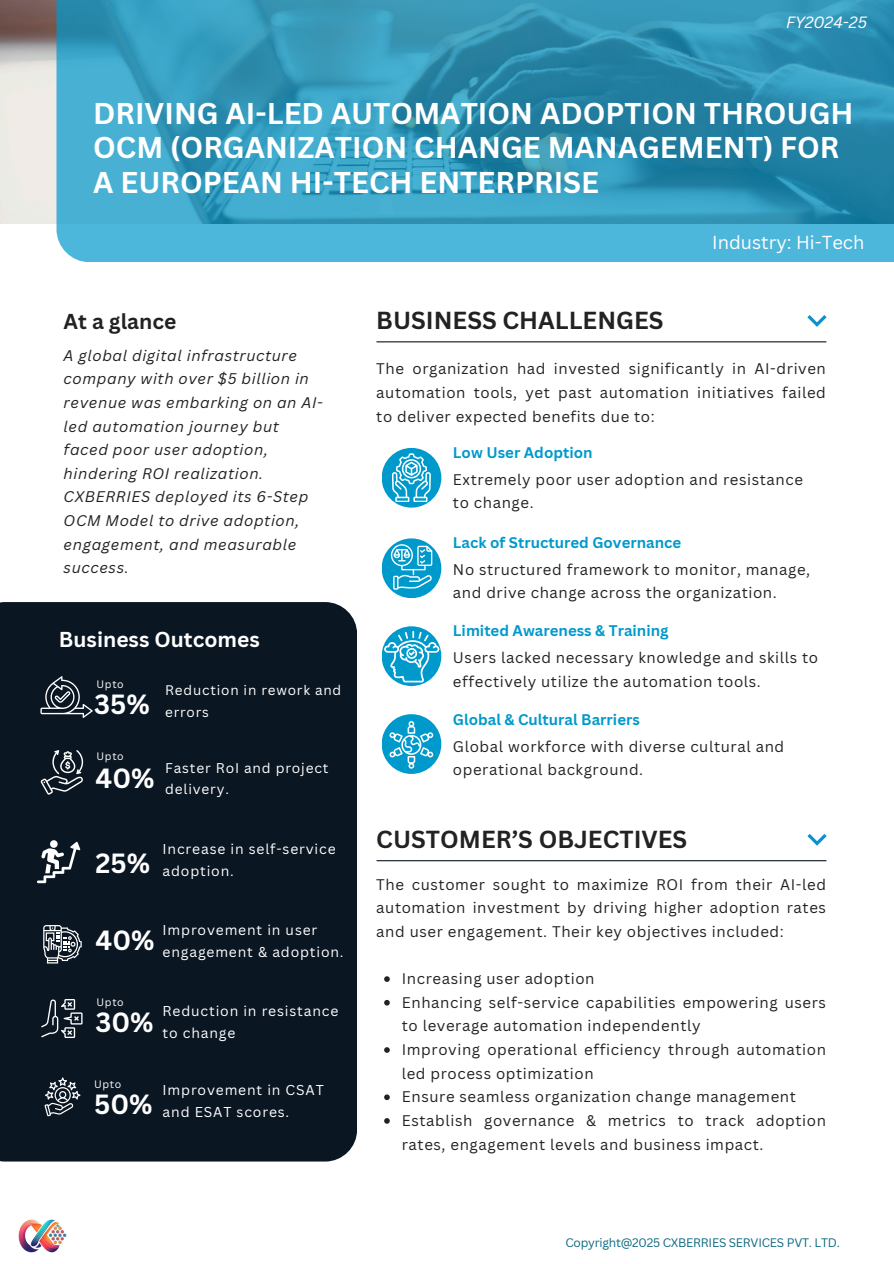
<style>
.page{position:relative;width:894px;height:1264px;background:#fff}
.page>*{position:absolute;margin:0;border:0;box-sizing:border-box;transform-origin:0 0}
.t1{font:700 29.25px/34.8px "Canva Sans";color:#fff}
.t2{font:700 27px "Canva Sans";color:#fff}
.t3{font:700 24px "Canva Sans";color:#222}
.t4{font:700 21px "Canva Sans";color:#fff}
.t5{font:700 21px "Canva Sans";color:#222}
.t6{font:18.3px "Canva Sans";color:#fff}
.t7{font:italic 15.9px "Canva Sans";color:#fff}
.t8{font:15px/23.7px "Canva Sans";letter-spacing:.04em;color:#222}
.t9{font:italic 15px/23.7px "Canva Sans";letter-spacing:.04em;color:#222}
.t10{font:700 15px "Canva Sans";color:#09c}
.t11{font:13.95px/22px "Canva Sans";letter-spacing:.06em;color:#fff}
.t12{font:13.65px/21.8px "Canva Sans";letter-spacing:.06em;color:#fff}
.t13{font:13.5px/21.3px "Canva Sans";letter-spacing:.06em;color:#fff}
.t14{font:12px "Canva Sans";letter-spacing:-.02em;color:#0c6980}
.t15{font:10.5px "Canva Sans";letter-spacing:.06em;color:#fff}
</style>
<div class="page">
<div style="left:0;top:602px;width:357px;height:559px;background:#0b1623"></div>
<img style="left:0;top:0;width:56px;height:223px">
<svg style="left:56px;top:0;width:837px;height:262px;background:#399cbd"></svg>
<hr style="left:377px;top:341px;width:448px;height:1px;background:#0b1623">
<svg style="left:807px;top:315px;width:19px;height:12px"></svg>
<div style="left:381px;top:448px;width:60px;height:59px;background:#09c;border-radius:50%"></div>
<div style="left:381px;top:538px;width:60px;height:60px;background:#09c;border-radius:50%"></div>
<svg style="left:381px;top:626px;width:60px;height:60px"></svg>
<div style="left:381px;top:714px;width:60px;height:60px;background:#09c;border-radius:50%"></div>
<hr style="left:377px;top:860px;width:448px;height:1px;background:#0b1623">
<svg style="left:807px;top:834px;width:19px;height:11px"></svg>
<img style="left:19px;top:1219px;width:47px;height:33px">
<svg style="left:392px;top:453px;width:39px;height:48px"></svg>
<svg style="left:391px;top:544px;width:41px;height:45px"></svg>
<svg style="left:384px;top:631px;width:55px;height:51px"></svg>
<svg style="left:389px;top:721px;width:44px;height:47px"></svg>
<svg style="left:40px;top:676px;width:52px;height:41px;background:#3a434d"></svg>
<svg style="left:40px;top:750px;width:43px;height:44px;background:#3d4550"></svg>
<svg style="left:37px;top:840px;width:43px;height:43px"></svg>
<svg style="left:44px;top:1077px;width:36px;height:39px"></svg>
<svg style="left:43px;top:925px;width:38px;height:38px"></svg>
<svg style="left:41px;top:998px;width:41px;height:40px;background:#3c454f"></svg>
<svg style="left:384px;top:976px;width:5px;height:5px"></svg>
<svg style="left:384px;top:1000px;width:5px;height:5px"></svg>
<svg style="left:384px;top:1047px;width:5px;height:5px"></svg>
<svg style="left:384px;top:1094px;width:5px;height:6px"></svg>
<svg style="left:384px;top:1118px;width:5px;height:5px"></svg>
<p class="t7" style="left:785px;top:11px;width:82px">FY2024-25</p>
<h4 class="t1" style="left:93px;top:95px;width:761px">DRIVING AI-LED AUTOMATION ADOPTION THROUGH<br>OCM (ORGANIZATION CHANGE MANAGEMENT) FOR<br>A EUROPEAN HI-TECH ENTERPRISE</h4>
<h3 class="t5" style="left:64px;top:307px;width:114px">At a glance</h3>
<p class="t9" style="left:64px;top:343px;width:261px">A global digital infrastructure company with over $5 billion in revenue was embarking on an AI&shy;led automation journey but faced poor user adoption, hindering ROI realization.<br>CXBERRIES deployed its 6-Step<br>OCM Model to drive adoption, engagement, and measurable success.</p>
<h1 class="t4" style="left:59px;top:624px;width:202px">Business Outcomes</h1>
<h6 class="t15" style="left:97px;top:677px;width:29px">Upto</h6>
<p class="t2" style="left:94px;top:684px;width:57px">35%</p>
<p class="t13" style="left:165px;top:679px;width:177px">Reduction in rework and errors</p>
<p class="t15" style="left:97px;top:749px;width:29px">Upto</p>
<p class="t2" style="left:95px;top:759px;width:60px">40%</p>
<h1 class="t12" style="left:165px;top:756px;width:165px">Faster RoI and project delivery.</h1>
<p class="t2" style="left:95px;top:843px;width:56px">25%</p>
<h2 class="t11" style="left:162px;top:837px;width:174px">Increase in self-service adoption.</h2>
<p class="t2" style="left:95px;top:921px;width:60px">40%</p>
<p class="t11" style="left:162px;top:918px;width:182px">Improvement in user engagement &amp; adoption.</p>
<p class="t15" style="left:97px;top:994px;width:29px">Upto</p>
<p class="t2" style="left:95px;top:1002px;width:60px">30%</p>
<p class="t11" style="left:162px;top:999px;width:177px">Reduction in resistance to change</p>
<p class="t15" style="left:94px;top:1076px;width:29px">Upto</p>
<h6 class="t2" style="left:94px;top:1085px;width:60px">50%</h6>
<p class="t11" style="left:162px;top:1078px;width:163px">Improvement in CSAT</p>
<p class="t11" style="left:162px;top:1100px;width:128px">and ESAT scores.</p>
<h5 class="t3" style="left:376px;top:304px;width:289px">BUSINESS CHALLENGES</h5>
<h3 class="t6" style="left:712px;top:230px;width:154px">Industry: Hi-Tech</h3>
<p class="t8" style="left:376px;top:357px;width:451px;text-align:justify">The organization had invested significantly in AI-driven automation tools, yet past automation initiatives failed to deliver expected benefits due to:</p>
<h1 class="t10" style="left:453px;top:442px;width:141px">Low User Adoption</h1>
<p class="t8" style="left:453px;top:467px;width:351px">Extremely poor user adoption and resistance to change.</p>
<p class="t10" style="left:453px;top:532px;width:230px">Lack of Structured Governance</p>
<p class="t8" style="left:453px;top:557px;width:358px">No structured framework to monitor, manage, and drive change across the organization.</p>
<h1 class="t10" style="left:453px;top:620px;width:217px">Limited Awareness &amp; Training</h1>
<p class="t8" style="left:453px;top:645px;width:366px">Users lacked necessary knowledge and skills to effectively utilize the automation tools.</p>
<p class="t10" style="left:453px;top:708px;width:188px">Global &amp; Cultural Barriers</p>
<p class="t8" style="left:453px;top:734px;width:332px">Global workforce with diverse cultural and operational background.</p>
<p class="t3" style="left:376px;top:822px;width:312px">CUSTOMER’S OBJECTIVES</p>
<h1 class="t8" style="left:376px;top:872px;width:451px;text-align:justify">The customer sought to maximize ROI from their AI-led automation investment by driving higher adoption rates and user engagement. Their key objectives included:</h1>
<p class="t8" style="left:401px;top:966px;width:194px">Increasing user adoption</p>
<p class="t8" style="left:401px;top:990px;width:425px">Enhancing self-service capabilities empowering users to leverage automation independently</p>
<h1 class="t8" style="left:401px;top:1037px;width:425px">Improving operational efficiency through automation led process optimization</h1>
<p class="t8" style="left:401px;top:1084px;width:395px">Ensure seamless organization change management</p>
<p class="t8" style="left:401px;top:1108px;width:425px">Establish governance &amp; metrics to track adoption rates, engagement levels and business impact.</p>
<h1 class="t14" style="left:565px;top:1233px;width:276px">Copyright@2025 CXBERRIES SERVICES PVT. LTD.</h1>
</div>
